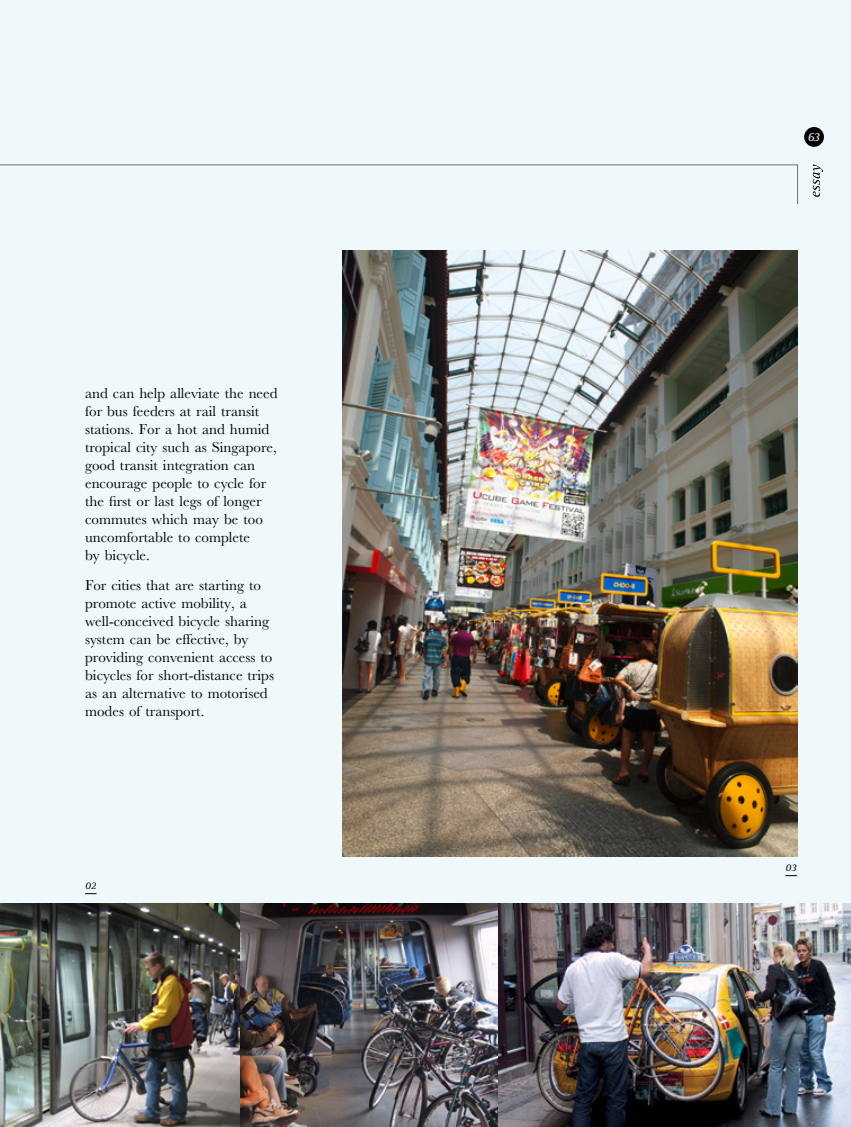
<style>
.page{position:relative;width:851px;height:1127px;background:#fff}
.page>*{position:absolute;margin:0;border:0;box-sizing:border-box;transform-origin:0 0}
.t1{font:15px/18px "M Baskerville";color:#000}
.t2{font:italic 12.75px "Rotis Serif";color:#fff}
.t3{font:italic 10.5px "Rotis Serif";color:#000}
</style>
<div class="page">
<div style="left:0;top:0;width:850px;height:1127px;background:#eff8fa"></div>
<img style="left:0;top:903px;width:850px;height:224px">
<img style="left:342px;top:250px;width:455px;height:607px">
<svg style="left:812px;top:165px;width:10px;height:32px"></svg>
<svg style="left:85px;top:893px;width:12px;height:1px"></svg>
<hr style="left:0;top:165px;width:797px;height:1px;background:#6d6e71">
<hr style="left:797px;top:165px;width:1px;height:39px;background:#6d6e71">
<div style="left:804px;top:127px;width:19px;height:20px;background:#000;border-radius:50%"></div>
<p class="t1" style="left:85px;top:384px;width:194px">and can help alleviate the need for bus feeders at rail transit stations. For a hot and humid tropical city such as Singapore, good transit integration can encourage people to cycle for the first or last legs of longer commutes which may be too uncomfortable to complete<br>by bicycle.</p>
<p class="t1" style="left:85px;top:576px;width:190px">For cities that are starting to promote active mobility, a well-conceived bicycle sharing system can be effective, by providing convenient access to bicycles for short-distance trips as an alternative to motorised modes of transport.</p>
<p class="t3" style="left:85px;top:880px;width:13px">02</p>
<p class="t2" style="left:807px;top:130px;width:14px">63</p>
<p class="t3" style="left:785px;top:862px;width:13px">03</p>
</div>
